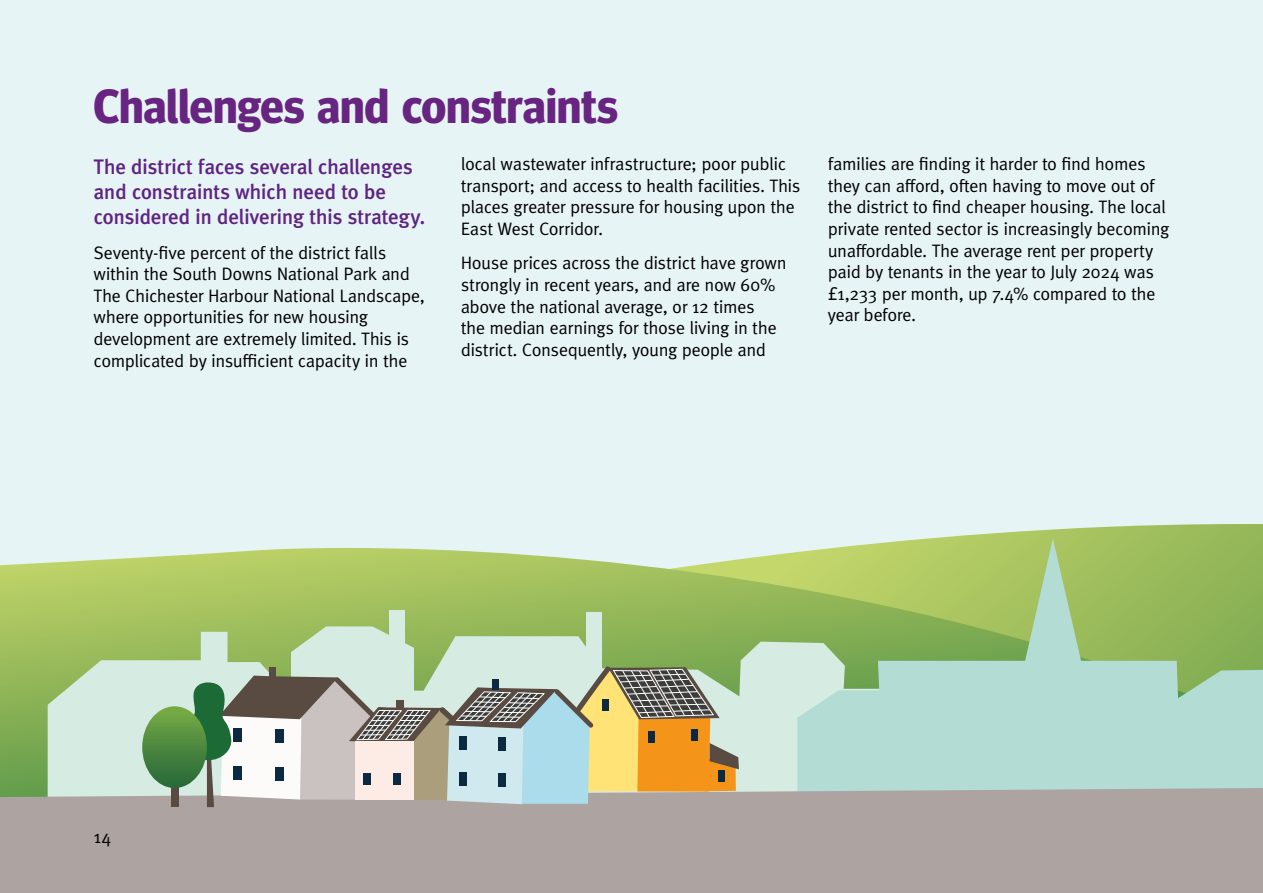
<style>
.page{position:relative;width:1263px;height:893px;background:#e7f4f6}
.page>*{position:absolute;margin:0;border:0;box-sizing:border-box;transform-origin:0 0}
.Heading_2{font:700 48px "Meta Headline Pro";letter-spacing:-.005em;color:#682481}
.Intro{font:500 21px/25.2px "Meta Pro";letter-spacing:-.025em;color:#5e2483}
.Paragraph_1{font:18px/21.6px "Meta Pro Norm";letter-spacing:-.03em;color:#000}
</style>
<div class="page">
<svg style="left:935px;top:524px;width:328px;height:14px"></svg>
<svg style="left:0;top:548px;width:797px;height:240px;background:#aac66d"></svg>
<svg style="left:48px;top:626px;width:749px;height:162px;background:#bad5aa"></svg>
<div style="left:389px;top:610px;width:16px;height:42px;background:#d6ebe2"></div>
<div style="left:586px;top:612px;width:15px;height:56px;background:#d6ebe2"></div>
<svg style="left:797px;top:538px;width:466px;height:250px;background:#a8cd9b"></svg>
<div style="left:0;top:788px;width:1263px;height:105px;background:#ada3a1"></div>
<svg style="left:142px;top:666px;width:597px;height:141px;background:#b3b69f"></svg>
<h2 class="Heading_2" style="left:94px;top:69px;width:526px">Challenges and constraints</h2>
<p class="Intro" style="left:94px;top:153px;width:333px">The district faces several challenges and constraints which need to be considered in delivering this strategy.</p>
<p class="Paragraph_1" style="left:94px;top:240px;width:333px">Seventy-five percent of the district falls within the South Downs National Park and The Chichester Harbour National Landscape, where opportunities for new housing development are extremely limited. This is complicated by insufficient capacity in the</p>
<p class="Paragraph_1" style="left:461px;top:152px;width:341px">local wastewater infrastructure; poor public transport; and access to health facilities. This places greater pressure for housing upon the East West Corridor.</p>
<p class="Paragraph_1" style="left:461px;top:251px;width:328px">House prices across the district have grown strongly in recent years, and are now 60% above the national average, or 12 times<br>the median earnings for those living in the district. Consequently, young people and</p>
<p class="Paragraph_1" style="left:828px;top:152px;width:343px">families are finding it harder to find homes they can afford, often having to move out of the district to find cheaper housing. The local private rented sector is increasingly becoming unaffordable. The average rent per property paid by tenants in the year to July 2024 was £1,233 per month, up 7.4% compared to the year before.</p>
<p class="Paragraph_1" style="left:94px;top:825px;width:19px">14</p>
</div>
